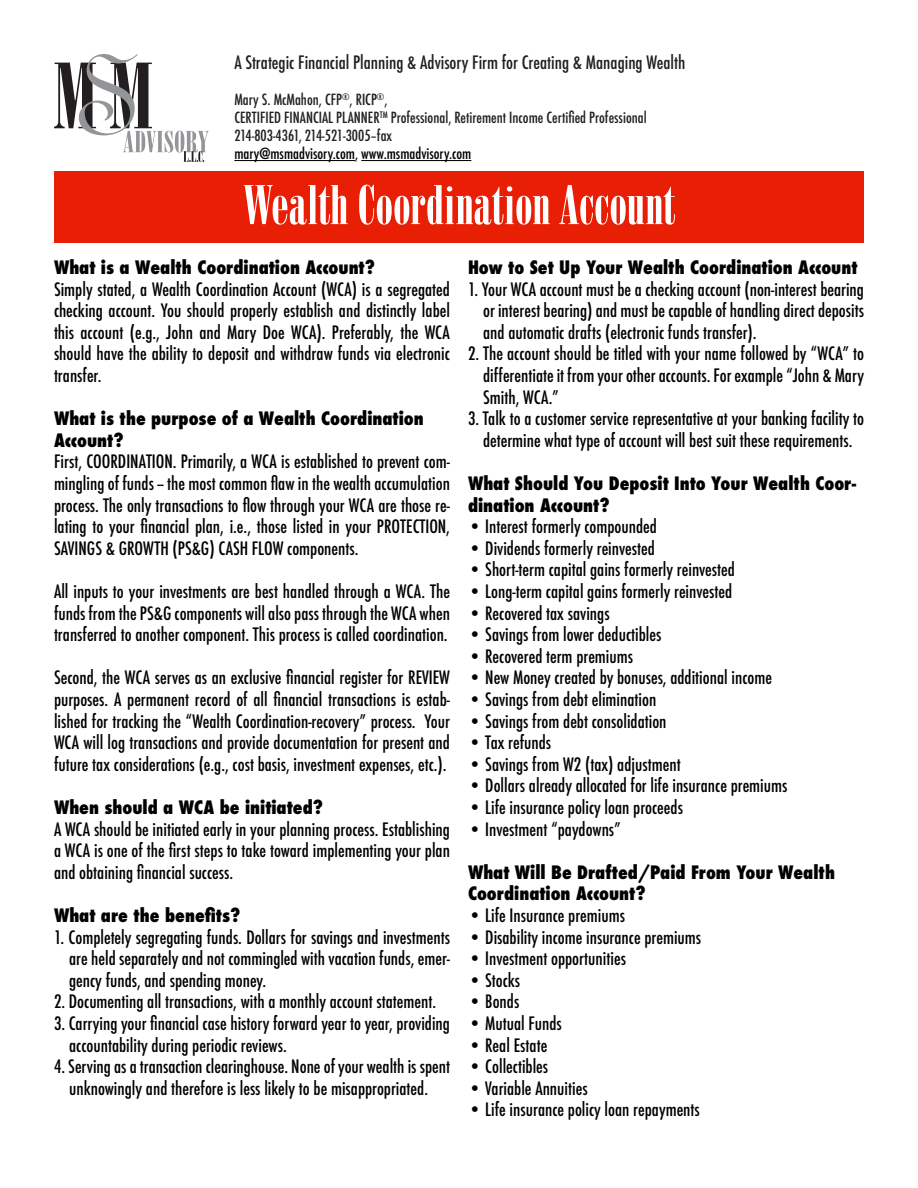
<style>
.page{position:relative;width:918px;height:1188px;background:#fff}
.page>*{position:absolute;margin:0;border:0;box-sizing:border-box;transform-origin:0 0}
.t1{font:54px "Bodoni Poster Compressed";color:#fff}
.t2{font:500 condensed 18px/21.6px "Futura";color:#000;text-align:justify}
.t3{font:800 condensed 18px/21.6px "Futura";color:#000}
.t4{font:500 condensed 18px "Futura";color:#231f20}
.t5{font:500 condensed 15px/18px "Futura";color:#231f20}
.t6{font:500 condensed 15px "Futura";color:#000}
</style>
<div class="page">
<div style="left:54px;top:172px;width:810px;height:71px;background:#e81f05"></div>
<svg style="left:54px;top:54px;width:155px;height:108px"></svg>
<hr style="left:234px;top:160px;width:121px;height:1px;background:#000">
<hr style="left:361px;top:160px;width:110px;height:1px;background:#000">
<p class="t4" style="left:234px;top:51px;width:453px">A Strategic Financial Planning &amp; Advisory Firm for Creating &amp; Managing Wealth</p>
<p class="t5" style="left:234px;top:90px;width:414px">Mary S. McMahon, CFP<sup>®</sup>, RICP<sup>®</sup>,<br>CERTIFIED FINANCIAL PLANNER<sup>TM</sup> Professional, Retirement Income Certified Professional<br>214-803-4361, 214-521-3005–fax</p>
<p class="t6" style="left:234px;top:144px;width:239px">mary@msmadvisory.com, www.msmadvisory.com</p>
<h1 class="t1" style="left:243px;top:174px;width:434px">Wealth Coordination Account</h1>
<p class="t3" style="left:54px;top:257px;width:323px">What is a Wealth Coordination Account?</p>
<p class="t2" style="left:54px;top:278px;width:398px">Simply stated, a Wealth Coordination Account (WCA) is a segregated checking account. You should properly establish and distinctly label this account (e.g., John and Mary Doe WCA). Preferably, the WCA should have the ability to deposit and withdraw funds via electronic transfer.</p>
<p class="t3" style="left:54px;top:408px;width:371px">What is the purpose of a Wealth Coordination<br>Account?</p>
<p class="t2" style="left:54px;top:451px;width:398px">First, COORDINATION. Primarily, a WCA is established to prevent com&shy;mingling of funds -- the most common flaw in the wealth accumulation process. The only transactions to flow through your WCA are those re&shy;lating to your financial plan, i.e., those listed in your PROTECTION, SAVINGS &amp; GROWTH (PS&amp;G) CASH FLOW components.</p>
<p class="t2" style="left:54px;top:581px;width:398px">All inputs to your investments are best handled through a WCA. The funds from the PS&amp;G components will also pass through the WCA when transferred to another component. This process is called coordination.</p>
<p class="t2" style="left:54px;top:667px;width:398px">Second, the WCA serves as an exclusive financial register for REVIEW purposes. A permanent record of all financial transactions is estab&shy;lished for tracking the “Wealth Coordination-recovery” process. Your WCA will log transactions and provide documentation for present and future tax considerations (e.g., cost basis, investment expenses, etc.).</p>
<p class="t3" style="left:54px;top:797px;width:271px">When should a WCA be initiated?</p>
<p class="t2" style="left:54px;top:818px;width:398px">A WCA should be initiated early in your planning process. Establishing a WCA is one of the first steps to take toward implementing your plan and obtaining financial success.</p>
<p class="t3" style="left:54px;top:905px;width:188px">What are the benefits?</p>
<p class="t2" style="left:69px;top:926px;width:382px;text-indent:-15px">1. Completely segregating funds. Dollars for savings and investments are held separately and not commingled with vacation funds, emer&shy;gency funds, and spending money.</p>
<p class="t2" style="left:54px;top:991px;width:384px">2. Documenting all transactions, with a monthly account statement.</p>
<p class="t2" style="left:69px;top:1013px;width:382px;text-indent:-15px">3. Carrying your financial case history forward year to year, providing accountability during periodic reviews.</p>
<p class="t2" style="left:54px;top:1056px;width:398px;text-align:center">4. Serving as a transaction clearinghouse. None of your wealth is spent unknowingly and therefore is less likely to be misappropriated.</p>
<p class="t3" style="left:468px;top:257px;width:391px">How to Set Up Your Wealth Coordination Account</p>
<p class="t2" style="left:483px;top:278px;width:382px;text-indent:-15px">1. Your WCA account must be a checking account (non-interest bearing or interest bearing) and must be capable of handling direct deposits and automatic drafts (electronic funds transfer).</p>
<p class="t2" style="left:483px;top:343px;width:382px;text-indent:-15px">2. The account should be titled with your name followed by “WCA” to differentiate it from your other accounts. For example “John &amp; Mary Smith, WCA.”</p>
<p class="t2" style="left:468px;top:408px;width:397px;text-align:center">3. Talk to a customer service representative at your banking facility to determine what type of account will best suit these requirements.</p>
<p class="t3" style="left:468px;top:473px;width:390px">What Should You Deposit Into Your Wealth Coor&shy;dination Account?</p>
<p class="t2" style="left:468px;top:516px;width:190px">• Interest formerly compounded</p>
<p class="t2" style="left:468px;top:537px;width:188px">• Dividends formerly reinvested</p>
<p class="t2" style="left:468px;top:559px;width:269px">• Short-term capital gains formerly reinvested</p>
<p class="t2" style="left:468px;top:581px;width:266px">• Long-term capital gains formerly reinvested</p>
<p class="t2" style="left:468px;top:602px;width:143px">• Recovered tax savings</p>
<p class="t2" style="left:468px;top:624px;width:195px">• Savings from lower deductibles</p>
<p class="t2" style="left:468px;top:645px;width:167px">• Recovered term premiums</p>
<p class="t2" style="left:468px;top:667px;width:306px">• New Money created by bonuses, additional income</p>
<p class="t2" style="left:468px;top:689px;width:190px">• Savings from debt elimination</p>
<p class="t2" style="left:468px;top:710px;width:200px">• Savings from debt consolidation</p>
<p class="t2" style="left:468px;top:732px;width:85px">• Tax refunds</p>
<p class="t2" style="left:468px;top:753px;width:214px">• Savings from W2 (tax) adjustment</p>
<p class="t2" style="left:468px;top:775px;width:321px">• Dollars already allocated for life insurance premiums</p>
<p class="t2" style="left:468px;top:797px;width:216px">• Life insurance policy loan proceeds</p>
<p class="t2" style="left:468px;top:818px;width:154px">• Investment “paydowns”</p>
<p class="t3" style="left:468px;top:861px;width:369px">What Will Be Drafted/Paid From Your Wealth<br>Coordination Account?</p>
<p class="t2" style="left:468px;top:905px;width:159px">• Life Insurance premiums</p>
<p class="t2" style="left:468px;top:926px;width:235px">• Disability income insurance premiums</p>
<p class="t2" style="left:468px;top:948px;width:160px">• Investment opportunities</p>
<p class="t2" style="left:468px;top:969px;width:54px">• Stocks</p>
<p class="t2" style="left:468px;top:991px;width:53px">• Bonds</p>
<p class="t2" style="left:468px;top:1013px;width:95px">• Mutual Funds</p>
<p class="t2" style="left:468px;top:1034px;width:81px">• Real Estate</p>
<p class="t2" style="left:468px;top:1056px;width:82px">• Collectibles</p>
<p class="t2" style="left:468px;top:1077px;width:121px">• Variable Annuities</p>
<p class="t2" style="left:468px;top:1099px;width:233px">• Life insurance policy loan repayments</p>
</div>
